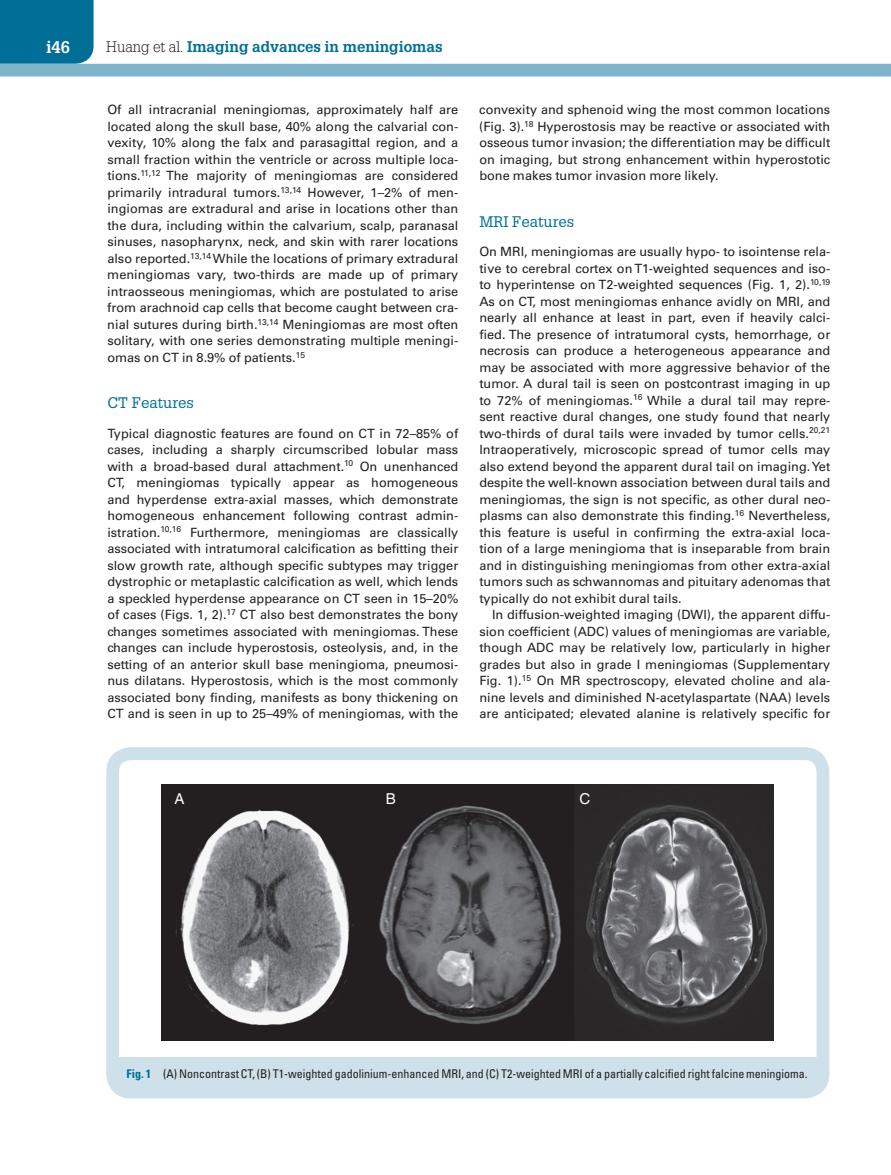
<style>
.page{position:relative;width:891px;height:1175px;background:#fff}
.page>*{position:absolute;margin:0;border:0;box-sizing:border-box;transform-origin:0 0}
.t1{font:700 16.5px "Glypha LT Std";color:#fff}
.t2{font:700 15px "Glypha LT Std";color:#006e96}
.t3{font:15px "Glypha LT Std";color:#006e96}
.t4{font:15px "Helvetica";color:#fff}
.t5{font:12.75px/16.5px "Univers LT Std";color:#231f20;text-align:justify}
.t6{font:condensed 12px "Univers LT Std";color:#231f20}
.s1{font-weight:300;color:#231f20}
.s2{font-weight:700;color:#006e96}
</style>
<div class="page">
<div style="left:0;top:0;width:94px;height:64px;background:#006e96"></div>
<div style="left:0;top:64px;width:891px;height:12px;background:#7fb4ca"></div>
<div style="left:118px;top:1057px;width:700px;height:34px;background:#cee0ea"></div>
<img style="left:161px;top:784px;width:612px;height:256px">
<div style="left:106px;top:747px;width:723px;height:351px;border:13px solid #cee0ea;border-radius:18px"></div>
<p class="t1" style="left:46px;top:37px;width:25px">i46</p>
<p class="t2" style="left:106px;top:37px;width:338px"><span class="s1">Huang et al.</span> Imaging advances in meningiomas</p>
<p class="t5" style="left:107px;top:102px;width:353px">Of all intracranial meningiomas, approximately half are located along the skull base, 40% along the calvarial con&shy;vexity, 10% along the falx and parasagittal region, and a small fraction within the ventricle or across multiple loca&shy;tions.<sup>11,12</sup> The majority of meningiomas are considered primarily intradural tumors.<sup>13,14</sup> However, 1–2% of men&shy;ingiomas are extradural and arise in locations other than the dura, including within the calvarium, scalp, paranasal sinuses, nasopharynx, neck, and skin with rarer locations also reported.<sup>13,14</sup> While the locations of primary extradural meningiomas vary, two-thirds are made up of primary intraosseous meningiomas, which are postulated to arise from arachnoid cap cells that become caught between cra&shy;nial sutures during birth.<sup>13,14</sup> Meningiomas are most often solitary, with one series demonstrating multiple meningi&shy;omas on CT in 8.9% of patients.<sup>15</sup></p>
<p class="t3" style="left:107px;top:394px;width:88px">CT Features</p>
<p class="t5" style="left:107px;top:425px;width:353px">Typical diagnostic features are found on CT in 72–85% of cases, including a sharply circumscribed lobular mass with a broad-based dural attachment.<sup>10</sup> On unenhanced CT, meningiomas typically appear as homogeneous and hyperdense extra-axial masses, which demonstrate homogeneous enhancement following contrast admin&shy;istration.<sup>10,16</sup> Furthermore, meningiomas are classically associated with intratumoral calcification as befitting their slow growth rate, although specific subtypes may trigger dystrophic or metaplastic calcification as well, which lends a speckled hyperdense appearance on CT seen in 15–20% of cases (Figs. 1, 2).<sup>17</sup> CT also best demonstrates the bony changes sometimes associated with meningiomas. These changes can include hyperostosis, osteolysis, and, in the setting of an anterior skull base meningioma, pneumosi&shy;nus dilatans. Hyperostosis, which is the most commonly associated bony finding, manifests as bony thickening on CT and is seen in up to 25–49% of meningiomas, with the</p>
<p class="t5" style="left:479px;top:102px;width:353px">convexity and sphenoid wing the most common locations (Fig. 3).<sup>18</sup> Hyperostosis may be reactive or associated with osseous tumor invasion; the differentiation may be difficult on imaging, but strong enhancement within hyperostotic bone makes tumor invasion more likely.</p>
<p class="t3" style="left:479px;top:212px;width:97px">MRI Features</p>
<p class="t5" style="left:479px;top:243px;width:353px">On MRI, meningiomas are usually hypo- to isointense rela&shy;tive to cerebral cortex on T1-weighted sequences and iso&shy;to hyperintense on T2-weighted sequences (Fig. 1, 2).<sup>10,19<br></sup>As on CT, most meningiomas enhance avidly on MRI, and nearly all enhance at least in part, even if heavily calci&shy;fied. The presence of intratumoral cysts, hemorrhage, or necrosis can produce a heterogeneous appearance and may be associated with more aggressive behavior of the tumor. A dural tail is seen on postcontrast imaging in up to 72% of meningiomas.<sup>16</sup> While a dural tail may repre&shy;sent reactive dural changes, one study found that nearly two-thirds of dural tails were invaded by tumor cells.<sup>20,21<br></sup>Intraoperatively, microscopic spread of tumor cells may also extend beyond the apparent dural tail on imaging. Yet despite the well-known association between dural tails and meningiomas, the sign is not specific, as other dural neo&shy;plasms can also demonstrate this finding.<sup>16</sup> Nevertheless, this feature is useful in confirming the extra-axial loca&shy;tion of a large meningioma that is inseparable from brain and in distinguishing meningiomas from other extra-axial tumors such as schwannomas and pituitary adenomas that typically do not exhibit dural tails.</p>
<p class="t5" style="left:479px;top:606px;width:353px;text-indent:13px">In diffusion-weighted imaging (DWI), the apparent diffu&shy;sion coefficient (ADC) values of meningiomas are variable, though ADC may be relatively low, particularly in higher grades but also in grade I meningiomas (Supplementary Fig. 1).<sup>15</sup> On MR spectroscopy, elevated choline and ala&shy;nine levels and diminished N-acetylaspartate (NAA) levels are anticipated; elevated alanine is relatively specific for</p>
<p class="t4" style="left:174px;top:789px;width:12px">A</p>
<p class="t4" style="left:386px;top:789px;width:12px">B</p>
<p class="t4" style="left:579px;top:789px;width:12px">C</p>
<p class="t6" style="left:127px;top:1066px;width:683px"><span class="s2">Fig. 1</span> (A) Noncontrast CT, (B) T1-weighted gadolinium-enhanced MRI, and (C) T2-weighted MRI of a partially calcified right falcine meningioma.</p>
</div>
